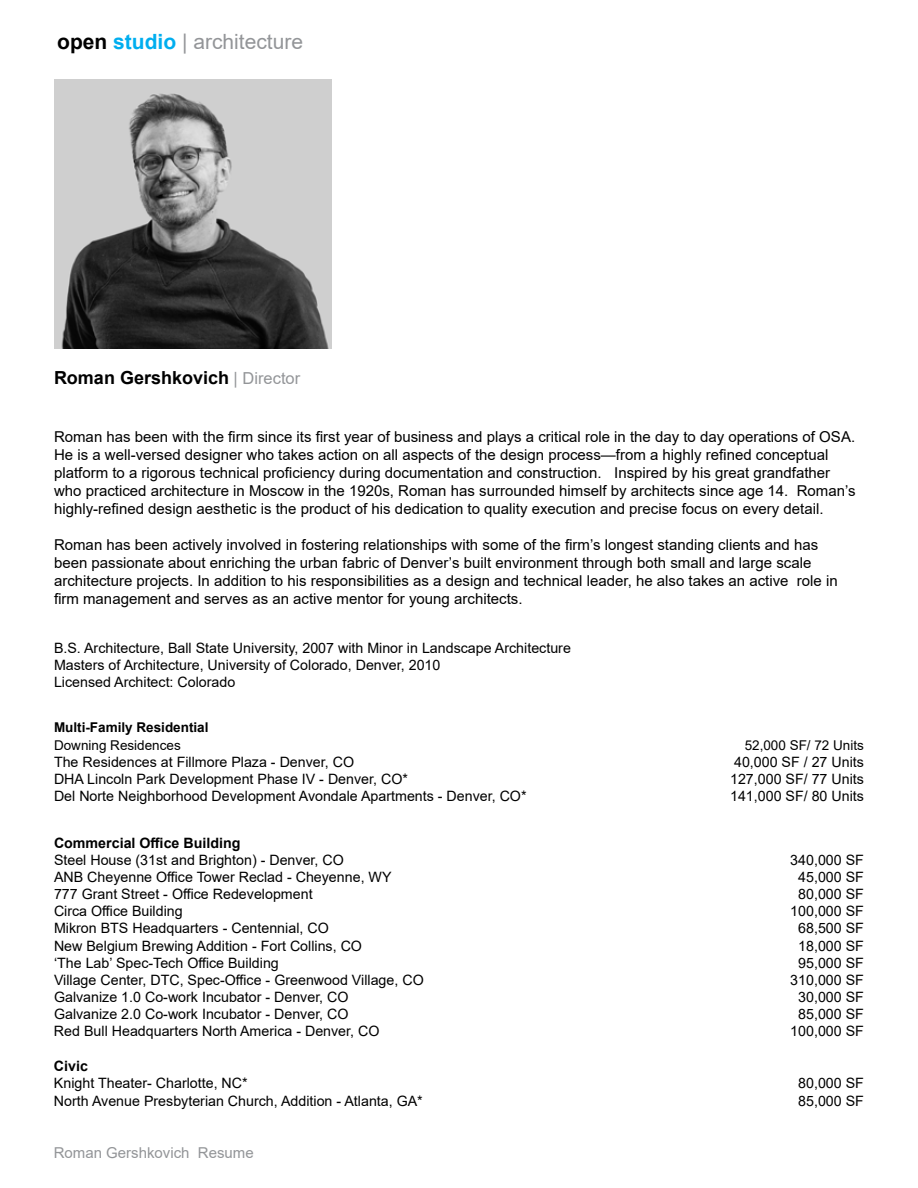
<style>
.page{position:relative;width:918px;height:1188px;background:#fff}
.page>*{position:absolute;margin:0;border:0;box-sizing:border-box;transform-origin:0 0}
.t1{font:21px "Arial";color:#939598}
.t2{font:700 18px "Arial";color:#000}
.t3{font:15px/18px "Arial";color:#000}
.t4{font:15px "Arial";color:#939598}
.t5{font:14.25px/17.1px "Arial";color:#000}
.t6{font:700 14.25px "Arial";color:#000}
.t7{font:13.5px "Arial";color:#000}
.t8{font:700 13.5px "Arial";color:#000}
.s1{font-weight:700;color:#000}
.s2{font-weight:700;color:#00aeef}
.s3{font-weight:400;font-size:16.5px;color:#939598}
</style>
<div class="page">
<img style="left:55px;top:80px;width:277px;height:268px">
<h1 class="t1" style="left:57px;top:28px;width:247px"><span class="s1">open</span> <span class="s2">studio</span> | architecture</h1>
<p class="t2" style="left:54px;top:365px;width:248px">Roman Gershkovich <span class="s3">| Director</span></p>
<p class="t3" style="left:54px;top:427px;width:803px">Roman has been with the firm since its first year of business and plays a critical role in the day to day operations of OSA.<br>He is a well-versed designer who takes action on all aspects of the design process—from a highly refined conceptual platform to a rigorous technical proficiency during documentation and construction. Inspired by his great grandfather who practiced architecture in Moscow in the 1920s, Roman has surrounded himself by architects since age 14. Roman’s highly-refined design aesthetic is the product of his dedication to quality execution and precise focus on every detail.</p>
<p class="t3" style="left:54px;top:535px;width:785px">Roman has been actively involved in fostering relationships with some of the firm’s longest standing clients and has been passionate about enriching the urban fabric of Denver’s built environment through both small and large scale architecture projects. In addition to his responsibilities as a design and technical leader, he also takes an active role in firm management and serves as an active mentor for young architects.</p>
<p class="t5" style="left:54px;top:640px;width:518px">B.S. Architecture, Ball State University, 2007 with Minor in Landscape Architecture<br>Masters of Architecture, University of Colorado, Denver, 2010<br>Licensed Architect: Colorado</p>
<p class="t8" style="left:54px;top:718px;width:156px">Multi-Family Residential</p>
<p class="t7" style="left:54px;top:736px;width:128px">Downing Residences</p>
<p class="t7" style="left:745px;top:736px;width:121px">52,000 SF/ 72 Units</p>
<p class="t5" style="left:54px;top:753px;width:302px">The Residences at Fillmore Plaza - Denver, CO</p>
<p class="t5" style="left:734px;top:753px;width:131px">40,000 SF / 27 Units</p>
<p class="t5" style="left:54px;top:770px;width:356px">DHA Lincoln Park Development Phase IV - Denver, CO*</p>
<p class="t5" style="left:730px;top:770px;width:135px">127,000 SF/ 77 Units</p>
<p class="t5" style="left:54px;top:787px;width:474px">Del Norte Neighborhood Development Avondale Apartments - Denver, CO*</p>
<p class="t5" style="left:730px;top:787px;width:135px">141,000 SF/ 80 Units</p>
<p class="t6" style="left:54px;top:833px;width:188px">Commercial Office Building</p>
<p class="t5" style="left:54px;top:851px;width:291px">Steel House (31st and Brighton) - Denver, CO</p>
<p class="t5" style="left:790px;top:851px;width:75px">340,000 SF</p>
<p class="t5" style="left:54px;top:869px;width:339px">ANB Cheyenne Office Tower Reclad - Cheyenne, WY</p>
<p class="t5" style="left:798px;top:869px;width:67px">45,000 SF</p>
<p class="t5" style="left:54px;top:886px;width:260px">777 Grant Street - Office Redevelopment</p>
<p class="t5" style="left:798px;top:886px;width:67px">80,000 SF</p>
<p class="t5" style="left:54px;top:903px;width:130px">Circa Office Building</p>
<p class="t5" style="left:790px;top:903px;width:75px">100,000 SF</p>
<p class="t5" style="left:54px;top:920px;width:276px">Mikron BTS Headquarters - Centennial, CO</p>
<p class="t5" style="left:798px;top:920px;width:67px">68,500 SF</p>
<p class="t5" style="left:54px;top:937px;width:310px">New Belgium Brewing Addition - Fort Collins, CO</p>
<p class="t5" style="left:798px;top:937px;width:67px">18,000 SF</p>
<p class="t5" style="left:54px;top:954px;width:226px">‘The Lab’ Spec-Tech Office Building</p>
<p class="t5" style="left:798px;top:954px;width:67px">95,000 SF</p>
<p class="t5" style="left:54px;top:971px;width:371px">Village Center, DTC, Spec-Office - Greenwood Village, CO</p>
<p class="t5" style="left:790px;top:971px;width:75px">310,000 SF</p>
<p class="t5" style="left:54px;top:988px;width:296px">Galvanize 1.0 Co-work Incubator - Denver, CO</p>
<p class="t5" style="left:798px;top:988px;width:67px">30,000 SF</p>
<p class="t5" style="left:54px;top:1005px;width:296px">Galvanize 2.0 Co-work Incubator - Denver, CO</p>
<p class="t5" style="left:798px;top:1005px;width:67px">85,000 SF</p>
<p class="t5" style="left:54px;top:1022px;width:327px">Red Bull Headquarters North America - Denver, CO</p>
<p class="t5" style="left:790px;top:1022px;width:75px">100,000 SF</p>
<p class="t6" style="left:54px;top:1056px;width:36px">Civic</p>
<p class="t5" style="left:54px;top:1075px;width:195px">Knight Theater- Charlotte, NC*</p>
<p class="t5" style="left:798px;top:1075px;width:67px">80,000 SF</p>
<p class="t5" style="left:54px;top:1093px;width:370px">North Avenue Presbyterian Church, Addition - Atlanta, GA*</p>
<p class="t5" style="left:798px;top:1093px;width:67px">85,000 SF</p>
<p class="t4" style="left:54px;top:1143px;width:202px">Roman Gershkovich Resume</p>
</div>
